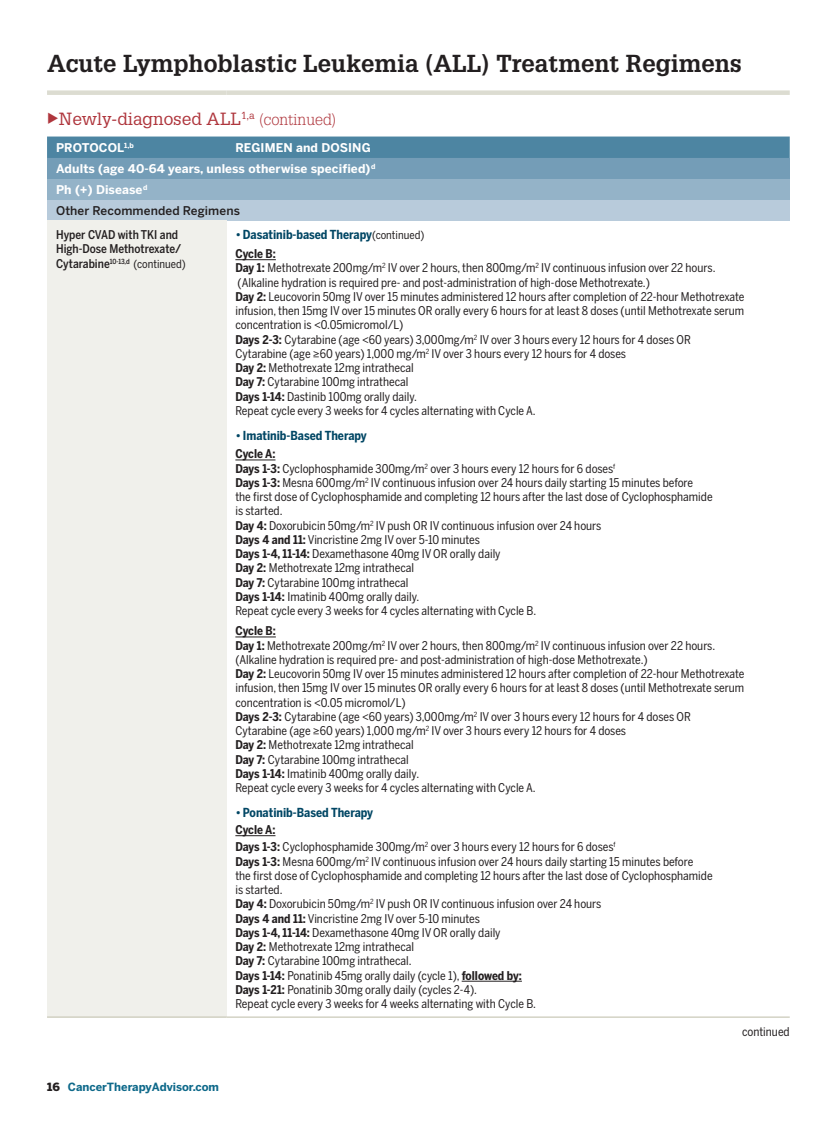
<style>
.page{position:relative;width:837px;height:1134px;background:#fff}
.page>*{position:absolute;margin:0;border:0;box-sizing:border-box;transform-origin:0 0}
.t1{font:700 24px "Glypha LT Std";color:#231f20}
.subhead{font:17.25px "Glypha LT Std";color:#af363d}
.t2{font:700 12.3px "Benton Sans Cond";color:#014664}
.text{font:12px/14.2px "Benton Sans Cond";color:#231f20}
.label1{font:700 12px "Benton Sans";letter-spacing:.01em;color:#fff}
.drug-name{font:500 12px/14.2px "Benton Sans Cond";color:#231f20}
.bold-underline{font:700 12px "Benton Sans Cond";color:#231f20}
.label2{font:500 12px "Benton Sans";letter-spacing:.01em;color:#231f20}
.drug-name-2{font:11.25px "Benton Sans Cond";color:#231f20}
.t3{font:700 11.25px "Benton Sans";color:#0e698a}
.s1{font-weight:300;font-size:15.75px}
.s2{font-weight:500;font-size:12px}
.s3{font-weight:400;font-size:11.25px;color:#231f20}
.s4{font-weight:700}
.s5{font-weight:900;color:#231f20}
</style>
<div class="page">
<div style="left:47px;top:137px;width:743px;height:21px;background:#4d85a2"></div>
<div style="left:47px;top:158px;width:743px;height:21px;background:#749db7"></div>
<div style="left:47px;top:179px;width:743px;height:21px;background:#94b3c8"></div>
<div style="left:47px;top:200px;width:743px;height:21px;background:#b8cbdb"></div>
<div style="left:47px;top:221px;width:179px;height:796px;background:#f0f0eb"></div>
<hr style="left:47px;top:1017px;width:179px;height:1px;background:#bdbca8">
<hr style="left:226px;top:1017px;width:564px;height:1px;background:#bdbca8">
<div style="left:47px;top:90px;width:179px;height:5px;background:#dcdcd1"></div>
<div style="left:226px;top:90px;width:564px;height:5px;background:#dcdcd1"></div>
<hr style="left:235px;top:259px;width:41px;height:1px;background:#231f20">
<hr style="left:235px;top:460px;width:40px;height:1px;background:#231f20">
<hr style="left:235px;top:637px;width:41px;height:1px;background:#231f20">
<hr style="left:235px;top:835px;width:40px;height:1px;background:#231f20">
<hr style="left:462px;top:981px;width:60px;height:1px;background:#231f20">
<p class="t1" style="left:47px;top:49px;width:696px">Acute Lymphoblastic Leukemia (ALL) Treatment Regimens</p>
<p class="subhead" style="left:47px;top:108px;width:291px">◆Newly-diagnosed ALL<sup>1,a</sup> <span class="s1">(continued)</span></p>
<p class="label1" style="left:56px;top:140px;width:79px">PROTOCOL<sup>1,b</sup></p>
<p class="label1" style="left:235px;top:140px;width:137px">REGIMEN and DOSING</p>
<p class="label1" style="left:56px;top:161px;width:321px">Adults (age 40-64 years, unless otherwise specified)<sup>d</sup></p>
<p class="label1" style="left:56px;top:182px;width:93px">Ph (+) Disease<sup>d</sup></p>
<p class="label2" style="left:56px;top:203px;width:185px">Other Recommended Regimens</p>
<p class="drug-name" style="left:56px;top:227px;width:127px">Hyper CVAD with TKI and<br>High-Dose Methotrexate/</p>
<p class="drug-name-2" style="left:56px;top:257px;width:131px"><span class="s2">Cytarabine</span><sup>10-13,d</sup> (continued)</p>
<p class="t2" style="left:235px;top:228px;width:190px">•Dasatinib-based Therapy<span class="s3">(continued)</span></p>
<p class="bold-underline" style="left:235px;top:247px;width:42px">Cycle B:</p>
<p class="text" style="left:235px;top:261px;width:482px"><span class="s4">Day 1:</span> Methotrexate 200mg/m<sup>2</sup> IV over 2 hours, then 800mg/m<sup>2</sup> IV continuous infusion over 22 hours. (Alkaline hydration is required pre- and post-administration of high-dose Methotrexate.)</p>
<p class="text" style="left:235px;top:289px;width:511px;text-align:justify"><span class="s4">Day 2:</span> Leucovorin 50mg IV over 15 minutes administered 12 hours after completion of 22-hour Methotrexate infusion, then 15mg IV over 15 minutes OR orally every 6 hours for at least 8 doses (until Methotrexate serum concentration is &lt;0.05micromol/L)</p>
<p class="text" style="left:235px;top:332px;width:457px"><span class="s4">Days 2-3:</span> Cytarabine (age &lt;60 years) 3,000mg/m<sup>2</sup> IV over 3 hours every 12 hours for 4 doses OR<br>Cytarabine (age ≥60 years) 1,000 mg/m<sup>2</sup> IV over 3 hours every 12 hours for 4 doses</p>
<p class="text" style="left:235px;top:361px;width:180px"><span class="s4">Day 2:</span> Methotrexate 12mg intrathecal</p>
<p class="text" style="left:235px;top:375px;width:175px"><span class="s4">Day 7:</span> Cytarabine 100mg intrathecal</p>
<p class="text" style="left:235px;top:389px;width:183px"><span class="s4">Days 1-14:</span> Dastinib 100mg orally daily.</p>
<p class="text" style="left:235px;top:403px;width:302px">Repeat cycle every 3 weeks for 4 cycles alternating with Cycle A.</p>
<p class="t2" style="left:235px;top:428px;width:133px">• Imatinib-Based Therapy</p>
<p class="bold-underline" style="left:235px;top:447px;width:42px">Cycle A:</p>
<p class="text" style="left:235px;top:461px;width:381px"><span class="s4">Days 1-3:</span> Cyclophosphamide 300mg/m<sup>2</sup> over 3 hours every 12 hours for 6 doses<sup>f</sup></p>
<p class="text" style="left:235px;top:475px;width:479px"><span class="s4">Days 1-3:</span> Mesna 600mg/m<sup>2</sup> IV continuous infusion over 24 hours daily starting 15 minutes before<br>the first dose of Cyclophosphamide and completing 12 hours after the last dose of Cyclophosphamide is started.</p>
<p class="text" style="left:235px;top:518px;width:368px"><span class="s4">Day 4:</span> Doxorubicin 50mg/m<sup>2</sup> IV push OR IV continuous infusion over 24 hours</p>
<p class="text" style="left:235px;top:532px;width:246px"><span class="s4">Days 4 and 11:</span> Vincristine 2mg IV over 5-10 minutes</p>
<p class="text" style="left:235px;top:547px;width:267px"><span class="s4">Days 1-4, 11-14:</span> Dexamethasone 40mg IV OR orally daily</p>
<p class="text" style="left:235px;top:561px;width:180px"><span class="s4">Day 2:</span> Methotrexate 12mg intrathecal</p>
<p class="text" style="left:235px;top:575px;width:175px"><span class="s4">Day 7:</span> Cytarabine 100mg intrathecal</p>
<p class="text" style="left:235px;top:589px;width:186px"><span class="s4">Days 1-14:</span> Imatinib 400mg orally daily.</p>
<p class="text" style="left:235px;top:604px;width:302px">Repeat cycle every 3 weeks for 4 cycles alternating with Cycle B.</p>
<p class="bold-underline" style="left:235px;top:624px;width:42px">Cycle B:</p>
<p class="text" style="left:235px;top:638px;width:481px"><span class="s4">Day 1:</span> Methotrexate 200mg/m<sup>2</sup> IV over 2 hours, then 800mg/m<sup>2</sup> IV continuous infusion over 22 hours. (Alkaline hydration is required pre- and post-administration of high-dose Methotrexate.)</p>
<p class="text" style="left:235px;top:667px;width:511px;text-align:justify"><span class="s4">Day 2:</span> Leucovorin 50mg IV over 15 minutes administered 12 hours after completion of 22-hour Methotrexate infusion, then 15mg IV over 15 minutes OR orally every 6 hours for at least 8 doses (until Methotrexate serum concentration is &lt;0.05 micromol/L)</p>
<p class="text" style="left:235px;top:709px;width:457px"><span class="s4">Days 2-3:</span> Cytarabine (age &lt;60 years) 3,000mg/m<sup>2</sup> IV over 3 hours every 12 hours for 4 doses OR<br>Cytarabine (age ≥60 years) 1,000 mg/m<sup>2</sup> IV over 3 hours every 12 hours for 4 doses</p>
<p class="text" style="left:235px;top:738px;width:180px"><span class="s4">Day 2:</span> Methotrexate 12mg intrathecal</p>
<p class="text" style="left:235px;top:752px;width:175px"><span class="s4">Day 7:</span> Cytarabine 100mg intrathecal</p>
<p class="text" style="left:235px;top:766px;width:185px"><span class="s4">Days 1-14:</span> Imatinib 400mg orally daily.</p>
<p class="text" style="left:235px;top:781px;width:302px">Repeat cycle every 3 weeks for 4 cycles alternating with Cycle A.</p>
<p class="t2" style="left:235px;top:805px;width:139px">•Ponatinib-Based Therapy</p>
<p class="bold-underline" style="left:235px;top:823px;width:42px">Cycle A:</p>
<p class="text" style="left:235px;top:840px;width:382px"><span class="s4">Days 1-3:</span> Cyclophosphamide 300mg/m<sup>2</sup> over 3 hours every 12 hours for 6 doses<sup>f</sup></p>
<p class="text" style="left:235px;top:854px;width:479px"><span class="s4">Days 1-3:</span> Mesna 600mg/m<sup>2</sup> IV continuous infusion over 24 hours daily starting 15 minutes before<br>the first dose of Cyclophosphamide and completing 12 hours after the last dose of Cyclophosphamide is started.</p>
<p class="text" style="left:235px;top:897px;width:368px"><span class="s4">Day 4:</span> Doxorubicin 50mg/m<sup>2</sup> IV push OR IV continuous infusion over 24 hours</p>
<p class="text" style="left:235px;top:911px;width:246px"><span class="s4">Days 4 and 11:</span> Vincristine 2mg IV over 5-10 minutes</p>
<p class="text" style="left:235px;top:925px;width:267px"><span class="s4">Days 1-4, 11-14:</span> Dexamethasone 40mg IV OR orally daily</p>
<p class="text" style="left:235px;top:940px;width:180px"><span class="s4">Day 2:</span> Methotrexate 12mg intrathecal</p>
<p class="text" style="left:235px;top:954px;width:178px"><span class="s4">Day 7:</span> Cytarabine 100mg intrathecal.</p>
<p class="text" style="left:235px;top:968px;width:288px"><span class="s4">Days 1-14:</span> Ponatinib 45mg orally daily (cycle 1), <span class="s4">followed by:</span></p>
<p class="text" style="left:235px;top:982px;width:243px"><span class="s4">Days 1-21:</span> Ponatinib 30mg orally daily (cycles 2-4).</p>
<p class="text" style="left:235px;top:997px;width:302px">Repeat cycle every 3 weeks for 4 weeks alternating with Cycle B.</p>
<p class="t3" style="left:47px;top:1080px;width:173px"><span class="s5">16</span> CancerTherapyAdvisor.com</p>
<p class="text" style="left:742px;top:1024px;width:49px">continued</p>
</div>
